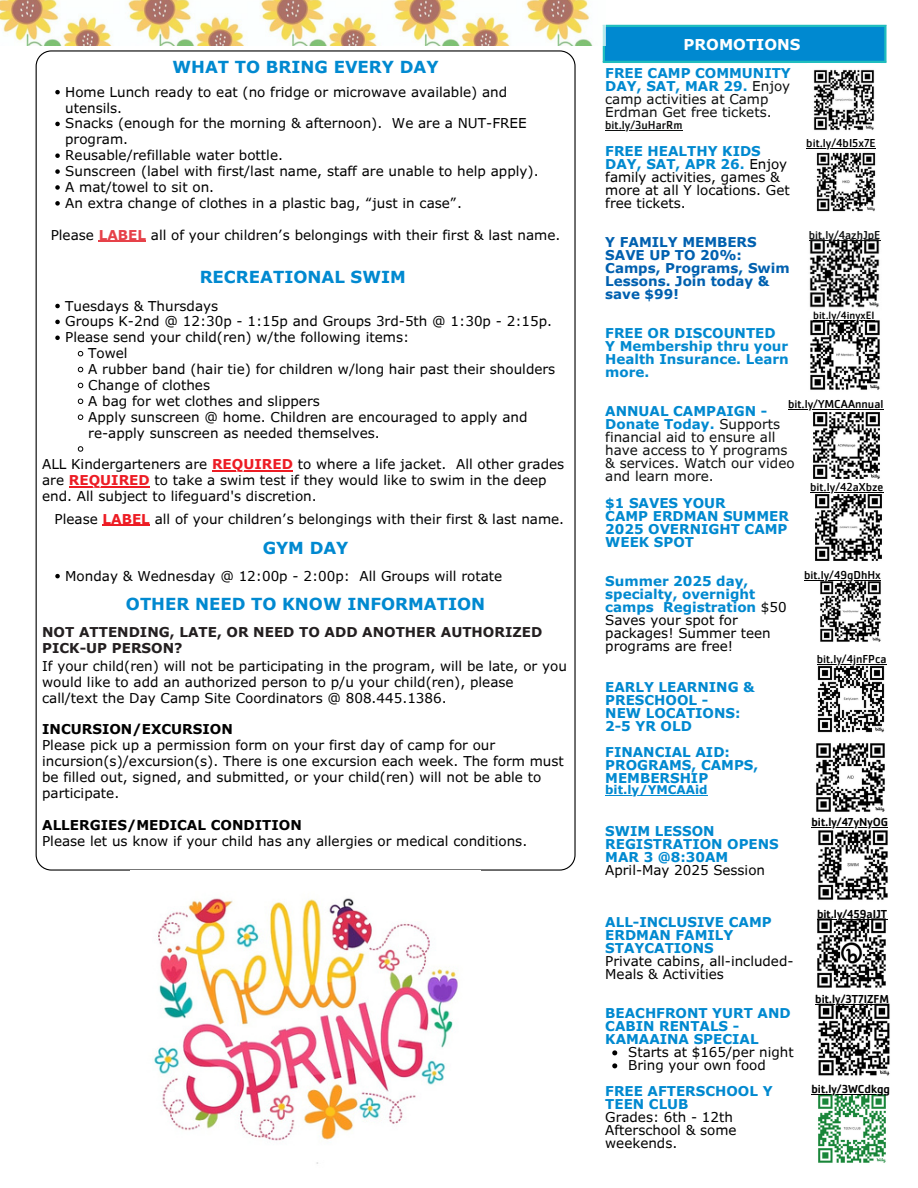
<style>
.page{position:relative;width:918px;height:1188px;background:#fff}
.page>*{position:absolute;margin:0;border:0;box-sizing:border-box;transform-origin:0 0}
.t1{font:700 16.5px "Verdana Pro";color:#0089d0}
.t2{font:700 15px "Verdana Pro";color:#fff}
.t3{font:13.5px/13px "Verdana Pro";color:#000}
.t4{font:700 13.5px/13px "Verdana Pro";color:#0089d0}
.t5{font:13.5px/13px "Verdana Pro";color:#0e1010}
.t6{font:700 13.5px/13px "Verdana Pro";color:#0060af}
.t7{font:700 13.5px/15.9px "Verdana Pro";color:#231f20}
.t8{font:12px "Cachet Pro";color:#000}
.t9{font:500 12px "Cachet Pro";color:#000}
.t10{font:12px "Cachet Pro";color:#0e1010}
.t11{font:700 12px "Verdana Pro";color:#0089d0}
.t12{font:11.1px "Cachet Pro";color:#000}
.s1{font-weight:700;color:#e64149}
.s2{font-weight:700;color:#ed1c24}
.s3{font-weight:700}
.s4{font-weight:700;color:#0089d0}
.s5{color:#0e1010}
</style>
<div class="page">
<svg style="left:36px;top:50px;width:540px;height:821px"></svg>
<div style="left:604px;top:26px;width:282px;height:36px;background:#0089d0"></div>
<hr style="left:603px;top:27px;width:2px;height:34px;background:#20bdbe">
<hr style="left:884px;top:27px;width:3px;height:34px;background:#20bdbe">
<hr style="left:603px;top:25px;width:284px;height:2px;background:#20bdbe">
<hr style="left:603px;top:61px;width:284px;height:2px;background:#20bdbe">
<hr style="left:605px;top:795px;width:103px;height:1px;background:#0089d0">
<svg style="left:612px;top:1050px;width:5px;height:5px"></svg>
<svg style="left:612px;top:1063px;width:5px;height:5px"></svg>
<img style="left:816px;top:743px;width:69px;height:69px">
<img style="left:813px;top:409px;width:71px;height:70px">
<hr style="left:788px;top:409px;width:95px;height:1px;background:#000">
<img style="left:809px;top:238px;width:72px;height:70px">
<hr style="left:809px;top:240px;width:71px;height:1px;background:#0e1010">
<img style="left:810px;top:320px;width:70px;height:70px">
<hr style="left:813px;top:320px;width:61px;height:1px;background:#000">
<img style="left:813px;top:69px;width:62px;height:62px">
<img style="left:817px;top:665px;width:68px;height:68px">
<hr style="left:817px;top:664px;width:70px;height:1px;background:#000">
<img style="left:817px;top:918px;width:71px;height:70px">
<hr style="left:817px;top:919px;width:70px;height:1px;background:#000">
<img style="left:818px;top:1003px;width:72px;height:73px">
<hr style="left:815px;top:1004px;width:74px;height:1px;background:#000">
<img style="left:811px;top:1094px;width:75px;height:69px">
<hr style="left:812px;top:1094px;width:78px;height:1px;background:#000">
<img style="left:815px;top:492px;width:69px;height:69px">
<hr style="left:810px;top:492px;width:73px;height:1px;background:#000">
<img style="left:811px;top:827px;width:77px;height:73px">
<hr style="left:812px;top:827px;width:76px;height:1px;background:#000">
<img style="left:816px;top:152px;width:60px;height:60px">
<hr style="left:806px;top:148px;width:70px;height:1px;background:#000">
<img style="left:820px;top:581px;width:61px;height:61px">
<hr style="left:804px;top:580px;width:77px;height:1px;background:#000">
<img style="left:154px;top:898px;width:304px;height:266px">
<img style="left:0;top:0;width:605px;height:45px">
<svg style="left:55px;top:90px;width:5px;height:4px"></svg>
<svg style="left:55px;top:122px;width:5px;height:4px"></svg>
<svg style="left:55px;top:153px;width:5px;height:5px"></svg>
<svg style="left:55px;top:169px;width:5px;height:5px"></svg>
<svg style="left:55px;top:185px;width:5px;height:5px"></svg>
<svg style="left:55px;top:201px;width:5px;height:5px"></svg>
<hr style="left:99px;top:240px;width:47px;height:2px;background:#e64149">
<svg style="left:55px;top:304px;width:5px;height:4px"></svg>
<svg style="left:55px;top:320px;width:5px;height:4px"></svg>
<svg style="left:55px;top:336px;width:5px;height:4px"></svg>
<svg style="left:78px;top:351px;width:5px;height:5px"></svg>
<svg style="left:78px;top:367px;width:5px;height:5px"></svg>
<svg style="left:78px;top:383px;width:5px;height:5px"></svg>
<svg style="left:78px;top:399px;width:5px;height:5px"></svg>
<svg style="left:78px;top:415px;width:5px;height:5px"></svg>
<svg style="left:78px;top:447px;width:5px;height:4px"></svg>
<hr style="left:212px;top:470px;width:81px;height:1px;background:#ed1c24">
<hr style="left:69px;top:486px;width:81px;height:1px;background:#ed1c24">
<hr style="left:103px;top:525px;width:47px;height:1px;background:#ed1c24">
<svg style="left:55px;top:574px;width:5px;height:4px"></svg>
<hr style="left:605px;top:130px;width:77px;height:1px;background:#0e1010">
<h4 class="t1" style="left:173px;top:57px;width:268px">WHAT TO BRING EVERY DAY</h4>
<h4 class="t3" style="left:65px;top:83px;width:444px;line-height:15.9px">Home Lunch ready to eat (no fridge or microwave available) and utensils.</h4>
<p class="t3" style="left:65px;top:115px;width:463px;line-height:15.9px">Snacks (enough for the morning &amp; afternoon). We are a NUT-FREE program.</p>
<h4 class="t3" style="left:65px;top:148px;width:219px">Reusable/refillable water bottle.</h4>
<h4 class="t3" style="left:65px;top:164px;width:475px">Sunscreen (label with first/last name, staff are unable to help apply).</h4>
<h3 class="t3" style="left:65px;top:180px;width:150px">A mat/towel to sit on.</h3>
<h3 class="t3" style="left:65px;top:196px;width:398px">An extra change of clothes in a plastic bag, “just in case”.</h3>
<h4 class="t3" style="left:51px;top:228px;width:511px">Please <span class="s1">LABEL</span> all of your children’s belongings with their first &amp; last name.</h4>
<h2 class="t1" style="left:200px;top:267px;width:208px">RECREATIONAL SWIM</h2>
<h4 class="t3" style="left:65px;top:299px;width:155px">Tuesdays &amp; Thursdays</h4>
<h2 class="t3" style="left:65px;top:315px;width:488px">Groups K-2nd @ 12:30p - 1:15p and Groups 3rd-5th @ 1:30p - 2:15p.</h2>
<h2 class="t3" style="left:65px;top:330px;width:346px">Please send your child(ren) w/the following items:</h2>
<h4 class="t3" style="left:88px;top:346px;width:41px">Towel</h4>
<h4 class="t3" style="left:88px;top:362px;width:469px">A rubber band (hair tie) for children w/long hair past their shoulders</h4>
<h2 class="t3" style="left:88px;top:378px;width:123px">Change of clothes</h2>
<p class="t3" style="left:88px;top:394px;width:233px">A bag for wet clothes and slippers</p>
<p class="t3" style="left:88px;top:408px;width:441px;line-height:15.9px">Apply sunscreen @ home. Children are encouraged to apply and re-apply sunscreen as needed themselves.</p>
<h4 class="t3" style="left:42px;top:457px;width:524px">ALL Kindergarteners are <span class="s2">REQUIRED</span> to where a life jacket. All other grades</h4>
<p class="t3" style="left:42px;top:473px;width:506px">are <span class="s2">REQUIRED</span> to take a swim test if they would like to swim in the deep</p>
<p class="t3" style="left:55px;top:484px;width:511px;line-height:23px;text-indent:-12px">end. All subject to lifeguard's discretion.<br>Please <span class="s2">LABEL</span> all of your children’s belongings with their first &amp; last name.</p>
<p class="t1" style="left:263px;top:537px;width:87px">GYM DAY</p>
<p class="t3" style="left:65px;top:569px;width:286px">Monday &amp; Wednesday @ 12:00p - 2:00p:</p>
<p class="t3" style="left:360px;top:569px;width:144px">All Groups will rotate</p>
<p class="t1" style="left:126px;top:594px;width:361px">OTHER NEED TO KNOW INFORMATION</p>
<p class="t7" style="left:42px;top:624px;width:502px">NOT ATTENDING, LATE, OR NEED TO ADD ANOTHER AUTHORIZED<br>PICK-UP PERSON?</p>
<p class="t3" style="left:42px;top:657px;width:526px;line-height:15.9px">If your child(ren) will not be participating in the program, will be late, or you would like to add an authorized person to p/u your child(ren), please call/text the Day Camp Site Coordinators @ 808.445.1386.</p>
<p class="t3" style="left:42px;top:721px;width:523px;line-height:15.9px"><span class="s3">INCURSION/EXCURSION<br></span>Please pick up a permission form on your first day of camp for our incursion(s)/excursion(s). There is one excursion each week. The form must be filled out, signed, and submitted, or your child(ren) will not be able to participate.</p>
<p class="t3" style="left:42px;top:816px;width:487px;line-height:16.2px"><span class="s3">ALLERGIES/MEDICAL CONDITION<br></span>Please let us know if your child has any allergies or medical conditions.</p>
<p class="t2" style="left:684px;top:34px;width:118px">PROMOTIONS</p>
<p class="t5" style="left:605px;top:66px;width:187px"><span class="s4">FREE CAMP COMMUNITY<br>DAY, SAT, MAR 29.</span> Enjoy camp activities at Camp<br>Erdman Get free tickets.</p>
<h1 class="t3" style="left:605px;top:144px;width:186px"><span class="s4">FREE HEALTHY KIDS<br>DAY, SAT, APR 26.</span> Enjoy family activities, games &amp; more at all Y locations. Get free tickets.</h1>
<p class="t6" style="left:605px;top:235px;width:186px">Y FAMILY MEMBERS<br>SAVE UP TO 20%:<br>Camps, Programs, Swim<br>Lessons. Join today &amp; save $99!</p>
<p class="t4" style="left:605px;top:326px;width:185px">FREE OR DISCOUNTED<br>Y Membership thru your<br>Health Insurance. Learn more.</p>
<p class="t5" style="left:605px;top:404px;width:191px"><span class="s4">ANNUAL CAMPAIGN -<br>Donate Today.</span> Supports financial aid to ensure all have access to Y programs &amp; services. Watch our video and learn more.</p>
<p class="t4" style="left:605px;top:496px;width:185px">$1 SAVES YOUR<br>CAMP ERDMAN SUMMER<br>2025 OVERNIGHT CAMP<br>WEEK SPOT</p>
<p class="t3" style="left:605px;top:574px;width:183px"><span class="s4">Summer 2025 day, specialty, overnight camps Registration</span> <span class="s5">$</span>50<br>Saves your spot for packages! Summer teen programs are free!</p>
<p class="t4" style="left:605px;top:680px;width:151px">EARLY LEARNING &amp;<br>PRESCHOOL -<br>NEW LOCATIONS:<br>2-5 YR OLD</p>
<h4 class="t4" style="left:605px;top:745px;width:155px">FINANCIAL AID:<br>PROGRAMS, CAMPS,<br>MEMBERSHIP</h4>
<h1 class="t11" style="left:605px;top:782px;width:104px">bit.ly/YMCAAid</h1>
<h1 class="t4" style="left:605px;top:824px;width:175px">SWIM LESSON<br>REGISTRATION OPENS<br>MAR 3 @8:30AM</h1>
<p class="t3" style="left:605px;top:863px;width:161px">April-May 2025 Session</p>
<p class="t4" style="left:605px;top:915px;width:168px">ALL-INCLUSIVE CAMP</p>
<p class="t3" style="left:605px;top:928px;width:190px"><span class="s4">ERDMAN FAMILY<br>STAYCATIONS<br></span>Private cabins, all-included-<br>Meals &amp; Activities</p>
<p class="t4" style="left:605px;top:1006px;width:187px">BEACHFRONT YURT AND<br>CABIN RENTALS -<br>KAMAAINA SPECIAL</p>
<p class="t3" style="left:628px;top:1045px;width:167px">Starts at $165/per night<br>Bring your own food</p>
<p class="t4" style="left:605px;top:1084px;width:169px">FREE AFTERSCHOOL Y</p>
<p class="t3" style="left:605px;top:1097px;width:133px"><span class="s4">TEEN CLUB<br></span>Grades: 6th - 12th<br>Afterschool &amp; some weekends.</p>
<p class="t10" style="left:605px;top:118px;width:79px">bit.ly/3uHarRm</p>
<h2 class="t8" style="left:806px;top:136px;width:71px">bit.ly/4bI5x7E</h2>
<p class="t10" style="left:809px;top:227px;width:73px">bit.ly/4azhJpE</p>
<p class="t12" style="left:813px;top:308px;width:63px">bit.ly/4inyxEI</p>
<p class="t8" style="left:788px;top:396px;width:97px">bit.ly/YMCAAnnual</p>
<p class="t8" style="left:810px;top:479px;width:75px">bit.ly/42aXbze</p>
<h4 class="t8" style="left:804px;top:567px;width:78px">bit.ly/49gDhHx</h4>
<p class="t8" style="left:817px;top:651px;width:71px">bit.ly/4jnFPca</p>
<h1 class="t9" style="left:812px;top:815px;width:78px">bit.ly/47yNyOG</h1>
<h4 class="t9" style="left:817px;top:907px;width:72px">bit.ly/459aIJT</h4>
<p class="t9" style="left:815px;top:991px;width:75px">bit.ly/3T7IZFM</p>
<h1 class="t9" style="left:812px;top:1081px;width:80px">bit.ly/3WCdkgg</h1>
</div>
